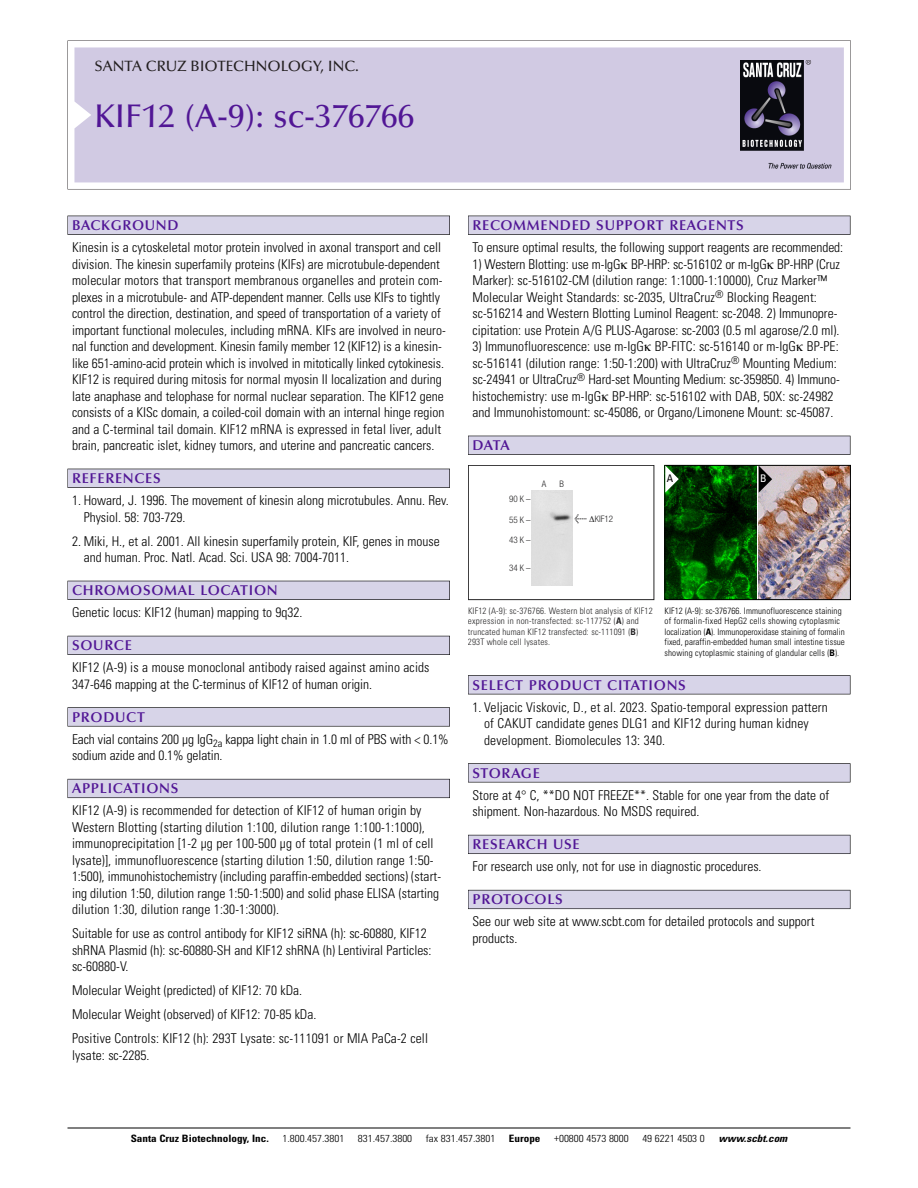
<style>
.page{position:relative;width:918px;height:1188px;background:#fff}
.page>*{position:absolute;margin:0;border:0;box-sizing:border-box;transform-origin:0 0}
.t1{font:500 33px "Optima";color:#511695}
.t2{font:500 15px "Optima";color:#231f20}
.t3{font:600 14.25px "Optima";letter-spacing:.05em;color:#511695}
.t4{font:300 condensed 13.5px/16.5px "Univers";color:#000}
.t5{font:condensed 10.5px "Univers";color:#000}
.t6{font:condensed 10.5px "Univers";color:#fff}
.t7{font:300 condensed 10.2px "Univers";color:#000;scale:1.1 1}
.t8{font:700 condensed 10.2px "Univers";color:#000;scale:1.1 1}
.t9{font:italic 700 condensed 10.2px "Univers";color:#000;scale:1.1 1}
.t10{font:300 condensed 9px/10.5px "Univers";letter-spacing:.01em;color:#000}
.t11{font:300 condensed 9px/10.5px "Univers";letter-spacing:.015em;color:#272627}
.t12{font:300 condensed 9px/19.5px "Helvetica Neue";color:#272627}
.s1{font-family:"Meta Plus";font-weight:400;font-stretch:normal;font-size:10.5px}
.s2{font-weight:700}
</style>
<div class="page">
<svg style="left:68px;top:40px;width:783px;height:149px"></svg>
<div style="left:74px;top:47px;width:770px;height:135px;background:#d1cae3"></div>
<img style="left:741px;top:60px;width:90px;height:108px">
<div style="left:68px;top:216px;width:382px;height:19px;background:#535256"></div>
<div style="left:68px;top:216px;width:381px;height:18px;background:#d7d4e8"></div>
<div style="left:68px;top:469px;width:382px;height:19px;background:#525156"></div>
<div style="left:68px;top:469px;width:381px;height:18px;background:#d7d4e8"></div>
<div style="left:68px;top:581px;width:382px;height:19px;background:#515057"></div>
<div style="left:68px;top:581px;width:381px;height:18px;background:#d7d4e8"></div>
<div style="left:68px;top:636px;width:382px;height:19px;background:#535259"></div>
<div style="left:68px;top:636px;width:381px;height:18px;background:#d7d4e8"></div>
<svg style="left:68px;top:707px;width:382px;height:20px"></svg>
<div style="left:68px;top:708px;width:381px;height:18px;background:#d7d4e8"></div>
<div style="left:68px;top:779px;width:382px;height:19px;background:#64626c"></div>
<div style="left:68px;top:779px;width:381px;height:18px;background:#d7d4e8"></div>
<div style="left:468px;top:216px;width:382px;height:19px;background:#535256"></div>
<div style="left:468px;top:216px;width:382px;height:18px;background:#d7d4e8"></div>
<div style="left:468px;top:436px;width:382px;height:19px;background:#525156"></div>
<div style="left:468px;top:436px;width:382px;height:18px;background:#d7d4e8"></div>
<div style="left:468px;top:675px;width:382px;height:19px;background:#545357"></div>
<div style="left:468px;top:676px;width:382px;height:18px;background:#d7d4e8"></div>
<div style="left:468px;top:763px;width:382px;height:19px;background:#575659"></div>
<div style="left:468px;top:764px;width:382px;height:18px;background:#d7d4e8"></div>
<div style="left:468px;top:835px;width:382px;height:19px;background:#595860"></div>
<div style="left:468px;top:835px;width:382px;height:18px;background:#d7d4e8"></div>
<div style="left:468px;top:890px;width:382px;height:19px;background:#64626c"></div>
<div style="left:468px;top:890px;width:382px;height:18px;background:#d7d4e8"></div>
<hr style="left:68px;top:1128px;width:782px;height:1px;background:#000">
<img style="left:759px;top:467px;width:90px;height:131px">
<img style="left:666px;top:467px;width:91px;height:131px">
<div style="left:664px;top:465px;width:187px;height:135px;border:1px solid #000"></div>
<svg style="left:759px;top:466px;width:13px;height:27px"></svg>
<svg style="left:665px;top:466px;width:14px;height:27px"></svg>
<div style="left:468px;top:465px;width:186px;height:135px;border:1px solid #272627"></div>
<div style="left:532px;top:490px;width:40px;height:95px;background:#dfdfdf"></div>
<p class="t2" style="left:94px;top:60px;width:266px">SANTA CRUZ BIOTECHNOLOGY, INC.</p>
<p class="t1" style="left:94px;top:102px;width:321px">KIF12 (A-9): sc-376766</p>
<p class="t3" style="left:72px;top:219px;width:108px">BACKGROUND</p>
<p class="t4" style="left:72px;top:240px;width:375px">Kinesin is a cytoskeletal motor protein involved in axonal transport and cell division. The kinesin superfamily proteins (KIFs) are microtubule-dependent molecular motors that transport membranous organelles and protein com&shy;plexes in a microtubule- and ATP-dependent manner. Cells use KIFs to tightly control the direction, destination, and speed of transportation of a variety of important functional molecules, including mRNA. KIFs are involved in neuro&shy;nal function and development. Kinesin family member 12 (KIF12) is a kinesin&shy;like 651-amino-acid protein which is involved in mitotically linked cytokinesis.<br>KIF12 is required during mitosis for normal myosin II localization and during late anaphase and telophase for normal nuclear separation. The KIF12 gene consists of a KISc domain, a coiled-coil domain with an internal hinge region and a C-terminal tail domain. KIF12 mRNA is expressed in fetal liver, adult brain, pancreatic islet, kidney tumors, and uterine and pancreatic cancers.</p>
<p class="t3" style="left:72px;top:472px;width:90px">REFERENCES</p>
<p class="t4" style="left:84px;top:493px;width:367px;text-indent:-12px">1. Howard, J. 1996. The movement of kinesin along microtubules. Annu. Rev.<br>Physiol. 58: 703-729.</p>
<p class="t4" style="left:84px;top:534px;width:358px;text-indent:-12px">2. Miki, H., et al. 2001. All kinesin superfamily protein, KIF, genes in mouse and human. Proc. Natl. Acad. Sci. USA 98: 7004-7011.</p>
<p class="t3" style="left:72px;top:584px;width:207px">CHROMOSOMAL LOCATION</p>
<p class="t4" style="left:72px;top:606px;width:232px">Genetic locus: KIF12 (human) mapping to 9q32.</p>
<p class="t3" style="left:72px;top:639px;width:61px">SOURCE</p>
<p class="t4" style="left:72px;top:661px;width:359px">KIF12 (A-9) is a mouse monoclonal antibody raised against amino acids<br>347-646 mapping at the C-terminus of KIF12 of human origin.</p>
<p class="t3" style="left:72px;top:711px;width:74px">PRODUCT</p>
<p class="t4" style="left:72px;top:732px;width:378px">Each vial contains 200 µg IgG<sub>2a</sub> kappa light chain in 1.0 ml of PBS with &lt; 0.1% sodium azide and 0.1% gelatin.</p>
<p class="t3" style="left:72px;top:783px;width:108px">APPLICATIONS</p>
<p class="t4" style="left:72px;top:804px;width:371px">KIF12 (A-9) is recommended for detection of KIF12 of human origin by Western Blotting (starting dilution 1:100, dilution range 1:100-1:1000), immunoprecipitation [1-2 µg per 100-500 µg of total protein (1 ml of cell lysate)], immunofluorescence (starting dilution 1:50, dilution range 1:50- 1:500), immunohistochemistry (including paraffin-embedded sections) (start&shy;ing dilution 1:50, dilution range 1:50-1:500) and solid phase ELISA (starting dilution 1:30, dilution range 1:30-1:3000).</p>
<p class="t4" style="left:72px;top:927px;width:361px">Suitable for use as control antibody for KIF12 siRNA (h): sc-60880, KIF12 shRNA Plasmid (h): sc-60880-SH and KIF12 shRNA (h) Lentiviral Particles: sc-60880-V.</p>
<p class="t4" style="left:72px;top:984px;width:232px">Molecular Weight (predicted) of KIF12: 70 kDa.</p>
<p class="t4" style="left:72px;top:1008px;width:246px">Molecular Weight (observed) of KIF12: 70-85 kDa.</p>
<p class="t4" style="left:72px;top:1032px;width:357px">Positive Controls: KIF12 (h): 293T Lysate: sc-111091 or MIA PaCa-2 cell lysate: sc-2285.</p>
<p class="t3" style="left:473px;top:219px;width:273px">RECOMMENDED SUPPORT REAGENTS</p>
<p class="t4" style="left:473px;top:240px;width:372px">To ensure optimal results, the following support reagents are recommended:</p>
<p class="t4" style="left:473px;top:257px;width:369px">1) Western Blotting: use m-IgG BP-HRP: sc-516102 or m-IgG BP-HRP (Cruz Marker): sc-516102-CM (dilution range: 1:1000-1:10000), Cruz Marker™ Molecular Weight Standards: sc-2035, UltraCruz<sup>®</sup> Blocking Reagent: sc-516214 and Western Blotting Luminol Reagent: sc-2048. 2) Immunopre&shy;cipitation: use Protein A/G PLUS-Agarose: sc-2003 (0.5 ml agarose/2.0 ml).</p>
<p class="t4" style="left:473px;top:339px;width:369px">3) Immunofluorescence: use m-IgG BP-FITC: sc-516140 or m-IgG BP-PE: sc-516141 (dilution range: 1:50-1:200) with UltraCruz<sup>®</sup> Mounting Medium: sc-24941 or UltraCruz<sup>®</sup> Hard-set Mounting Medium: sc-359850. 4) Immuno&shy;histochemistry: use m-IgG BP-HRP: sc-516102 with DAB, 50X: sc-24982 and Immunohistomount: sc-45086, or Organo/Limonene Mount: sc-45087.</p>
<p class="t3" style="left:473px;top:439px;width:39px">DATA</p>
<p class="t12" style="left:509px;top:490px;width:23px">90K–</p>
<p class="t12" style="left:509px;top:511px;width:23px">55K–<br>43K–</p>
<p class="t12" style="left:509px;top:559px;width:23px">34K–</p>
<p class="t12" style="left:542px;top:475px;width:6px">A</p>
<p class="t12" style="left:559px;top:475px;width:6px">B</p>
<p class="t12" style="left:575px;top:509px;width:40px"><span class="s1">&lt;</span> KIF12</p>
<p class="t5" style="left:667px;top:474px;width:8px">A</p>
<p class="t6" style="left:760px;top:474px;width:8px">B</p>
<p class="t11" style="left:468px;top:606px;width:186px">KIF12 (A-9): sc-376766. Western blot analysis of KIF12 expression in non-transfected: sc-117752 (<span class="s2">A</span>) and truncated human KIF12 transfected: sc-111091 (<span class="s2">B</span>)<br>293T whole cell lysates.</p>
<p class="t10" style="left:665px;top:606px;width:182px">KIF12 (A-9): sc-376766. Immunofluorescence staining of formalin-fixed HepG2 cells showing cytoplasmic localization (<span class="s2">A</span>). Immunoperoxidase staining of formalin fixed, paraffin-embedded human small intestine tissue showing cytoplasmic staining of glandular cells (<span class="s2">B</span>).</p>
<p class="t3" style="left:473px;top:679px;width:215px">SELECT PRODUCT CITATIONS</p>
<p class="t4" style="left:484px;top:700px;width:345px;text-indent:-12px">1. Veljacic Viskovic, D., et al. 2023. Spatio-temporal expression pattern of CAKUT candidate genes DLG1 and KIF12 during human kidney development. Biomolecules 13: 340.</p>
<p class="t3" style="left:473px;top:767px;width:69px">STORAGE</p>
<p class="t4" style="left:473px;top:788px;width:358px">Store at 4° C, **DO NOT FREEZE**. Stable for one year from the date of shipment. Non-hazardous. No MSDS required.</p>
<p class="t3" style="left:473px;top:838px;width:109px">RESEARCH USE</p>
<p class="t4" style="left:473px;top:860px;width:291px">For research use only, not for use in diagnostic procedures.</p>
<p class="t3" style="left:473px;top:894px;width:92px">PROTOCOLS</p>
<p class="t4" style="left:473px;top:915px;width:343px">See our web site at www.scbt.com for detailed protocols and support products.</p>
<p class="t8" style="left:131px;top:1135px;width:127px">Santa Cruz Biotechnology, Inc.</p>
<p class="t7" style="left:282px;top:1135px;width:58px">1.800.457.3801</p>
<p class="t7" style="left:358px;top:1135px;width:51px">831.457.3800</p>
<p class="t7" style="left:426px;top:1135px;width:65px">fax 831.457.3801</p>
<p class="t8" style="left:509px;top:1135px;width:30px">Europe</p>
<p class="t7" style="left:554px;top:1135px;width:69px">+00800 4573 8000</p>
<p class="t7" style="left:642px;top:1135px;width:58px">49 6221 4503 0</p>
<p class="t9" style="left:719px;top:1135px;width:66px">www.scbt.com</p>
</div>
